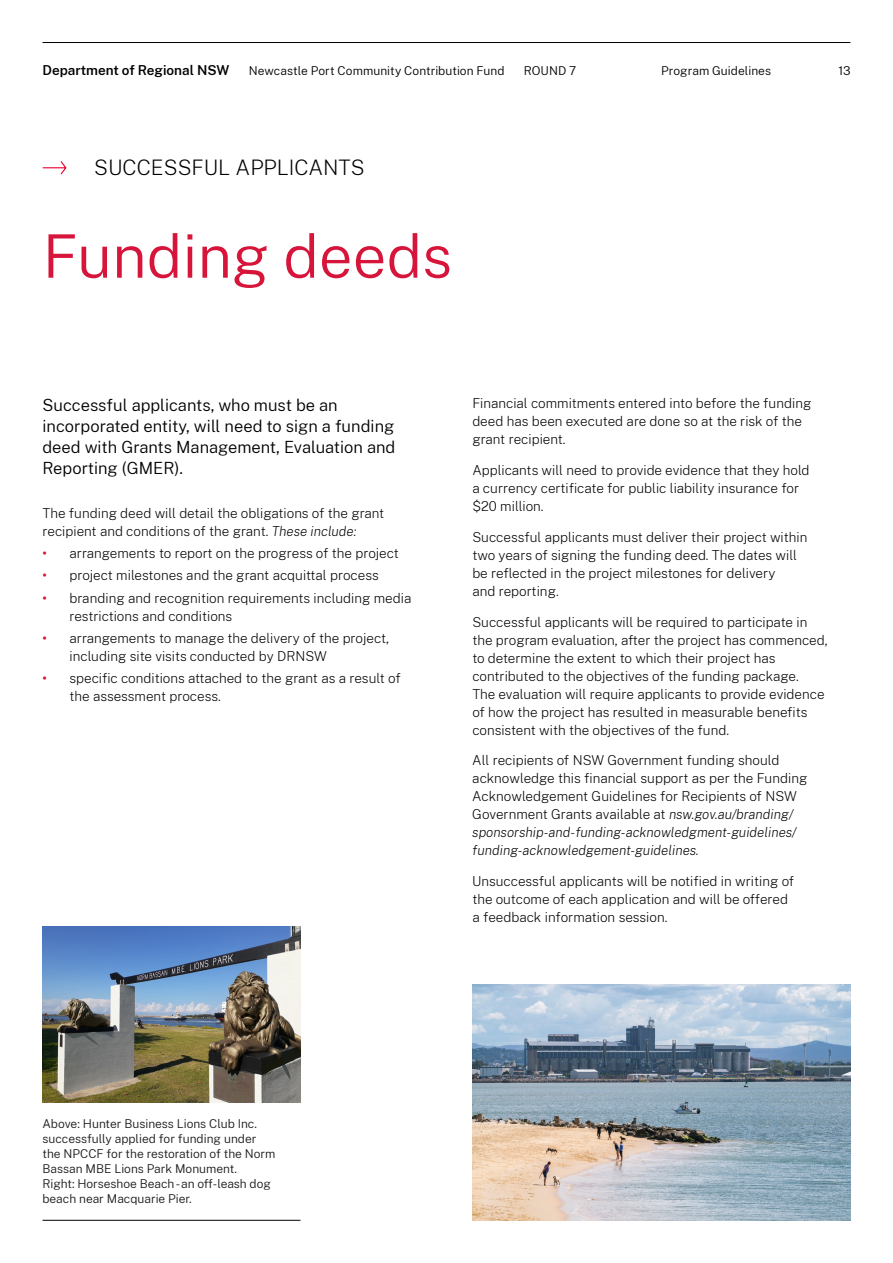
<style>
.page{position:relative;width:893px;height:1263px;background:#fff}
.page>*{position:absolute;margin:0;border:0;box-sizing:border-box;transform-origin:0 0}
.t1{font:300 60px "Public Sans NSW";color:#d7153a}
.t2{font:200 21px "Public Sans NSW";color:#000}
.t3{font:300 16.5px/21px "Public Sans NSW";color:#000}
.t4{font:200 13.5px/18px "Public Sans NSW";color:#000}
.t5{font:600 13.5px "Public Sans NSW";color:#000}
.t6{font:300 12px/15px "Public Sans NSW";color:#1a1a1a}
.t7{font:300 12px "Public Sans NSW";letter-spacing:.005em;color:#000}
.s1{font-style:italic}
.s2{font-weight:600;color:#d7153a}
</style>
<div class="page">
<hr style="left:43px;top:1220px;width:257px;height:1px;background:#000">
<hr style="left:43px;top:42px;width:807px;height:1px;background:#000">
<svg style="left:43px;top:161px;width:23px;height:13px"></svg>
<img style="left:43px;top:927px;width:257px;height:175px">
<img style="left:472px;top:985px;width:378px;height:235px">
<p class="t5" style="left:43px;top:60px;width:188px">Department of Regional NSW</p>
<p class="t7" style="left:249px;top:62px;width:257px">Newcastle Port Community Contribution Fund</p>
<p class="t7" style="left:524px;top:62px;width:54px">ROUND 7</p>
<p class="t7" style="left:661px;top:62px;width:111px">Program Guidelines</p>
<p class="t7" style="left:838px;top:62px;width:14px">13</p>
<h2 class="t2" style="left:94px;top:152px;width:272px">SUCCESSFUL APPLICANTS</h2>
<h3 class="t1" style="left:43px;top:212px;width:411px">Funding deeds</h3>
<p class="t3" style="left:43px;top:394px;width:354px">Successful applicants, who must be an incorporated entity, will need to sign a funding deed with Grants Management, Evaluation and Reporting (GMER).</p>
<p class="t4" style="left:43px;top:503px;width:343px">The funding deed will detail the obligations of the grant recipient and conditions of the grant. <span class="s1">These include:</span></p>
<p class="t4" style="left:43px;top:543px;width:358px"><span class="s2">•</span> arrangements to report on the progress of the project</p>
<p class="t4" style="left:43px;top:565px;width:338px"><span class="s2">•</span> project milestones and the grant acquittal process</p>
<p class="t4" style="left:70px;top:588px;width:343px;text-indent:-27px"><span class="s2">•</span> branding and recognition requirements including media restrictions and conditions</p>
<p class="t4" style="left:70px;top:628px;width:321px;text-indent:-27px"><span class="s2">•</span> arrangements to manage the delivery of the project, including site visits conducted by DRNSW</p>
<p class="t4" style="left:70px;top:668px;width:333px;text-indent:-27px"><span class="s2">•</span> specific conditions attached to the grant as a result of the assessment process.</p>
<p class="t4" style="left:472px;top:394px;width:341px">Financial commitments entered into before the funding deed has been executed are done so at the risk of the grant recipient.</p>
<p class="t4" style="left:472px;top:460px;width:339px">Applicants will need to provide evidence that they hold a currency certificate for public liability insurance for $20 million.</p>
<p class="t4" style="left:472px;top:527px;width:337px">Successful applicants must deliver their project within two years of signing the funding deed. The dates will be reflected in the project milestones for delivery<br>and reporting.</p>
<p class="t4" style="left:472px;top:612px;width:357px">Successful applicants will be required to participate in the program evaluation, after the project has commenced, to determine the extent to which their project has contributed to the objectives of the funding package.<br>The evaluation will require applicants to provide evidence of how the project has resulted in measurable benefits consistent with the objectives of the fund.</p>
<p class="t4" style="left:472px;top:751px;width:337px">All recipients of NSW Government funding should acknowledge this financial support as per the Funding Acknowledgement Guidelines for Recipients of NSW Government Grants available at <span class="s1">nsw.gov.au/branding/ sponsorship-and-funding-acknowledgment-guidelines/ funding-acknowledgement-guidelines.</span></p>
<p class="t4" style="left:472px;top:871px;width:323px">Unsuccessful applicants will be notified in writing of the outcome of each application and will be offered a feedback information session.</p>
<p class="t6" style="left:43px;top:1115px;width:234px">Above: Hunter Business Lions Club Inc. successfully applied for funding under the NPCCF for the restoration of the Norm Bassan MBE Lions Park Monument.<br>Right: Horseshoe Beach -an off-leash dog beach near Macquarie Pier.</p>
</div>
